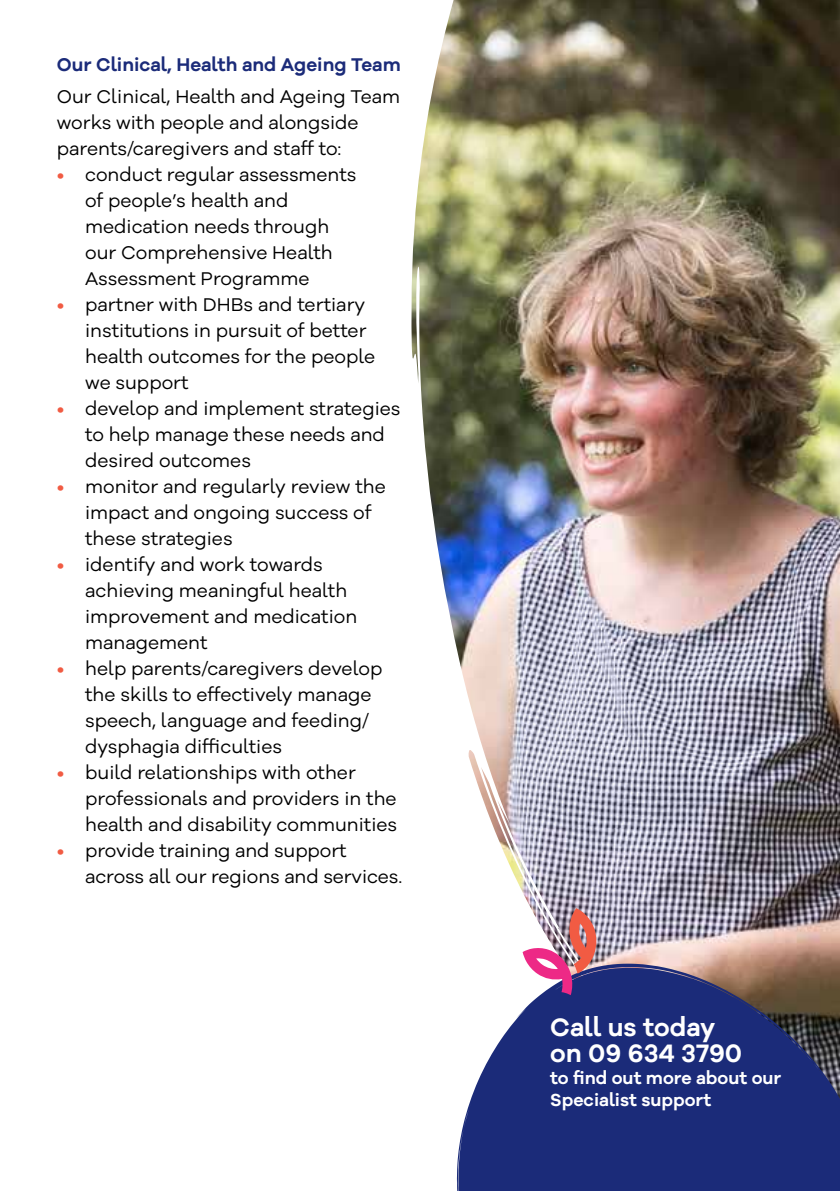
<style>
.page{position:relative;width:840px;height:1191px;background:#fff}
.page>*{position:absolute;margin:0;border:0;box-sizing:border-box;transform-origin:0 0}
.t1{font:600 26px/26px "Galano Grotesque Alt";color:#fff}
.t2{font:19px/26px "Galano Grotesque Alt";color:#000}
.t3{font:600 19px "Galano Grotesque Alt";color:#1b2b79}
.t4{font:600 18px/22px "Galano Grotesque Alt";color:#fff}
.s1{color:#f15b43}
</style>
<div class="page">
<img style="left:411px;top:0;width:428px;height:963px">
<svg style="left:456px;top:963px;width:383px;height:228px;background:#37427f"></svg>
<img style="left:522px;top:908px;width:75px;height:87px">
<p class="t3" style="left:57px;top:52px;width:345px">Our Clinical, Health and Ageing Team</p>
<p class="t2" style="left:57px;top:83px;width:345px">Our Clinical, Health and Ageing Team works with people and alongside parents/caregivers and staff to:</p>
<p class="t2" style="left:85px;top:161px;width:273px;text-indent:-28px"><span class="s1">•</span> conduct regular assessments of people’s health and medication needs through our Comprehensive Health<br>Assessment Programme</p>
<p class="t2" style="left:85px;top:291px;width:291px;text-indent:-28px"><span class="s1">•</span> partner with DHBs and tertiary institutions in pursuit of better health outcomes for the people we support</p>
<p class="t2" style="left:85px;top:395px;width:317px;text-indent:-28px"><span class="s1">•</span> develop and implement strategies to help manage these needs and desired outcomes</p>
<p class="t2" style="left:85px;top:473px;width:302px;text-indent:-28px"><span class="s1">•</span> monitor and regularly review the impact and ongoing success of these strategies</p>
<p class="t2" style="left:85px;top:551px;width:273px;text-indent:-28px"><span class="s1">•</span> identify and work towards achieving meaningful health improvement and medication management</p>
<p class="t2" style="left:85px;top:655px;width:298px;text-indent:-28px"><span class="s1">•</span> help parents/caregivers develop the skills to effectively manage speech, language and feeding/ dysphagia difficulties</p>
<p class="t2" style="left:85px;top:759px;width:313px;text-indent:-28px"><span class="s1">•</span> build relationships with other professionals and providers in the health and disability communities</p>
<p class="t2" style="left:85px;top:837px;width:318px;text-indent:-28px"><span class="s1">•</span> provide training and support across all our regions and services.</p>
<h1 class="t1" style="left:550px;top:1013px;width:193px">Call us today on 09 634 3790</h1>
<p class="t4" style="left:550px;top:1066px;width:232px">to find out more about our<br>Specialist support</p>
</div>
